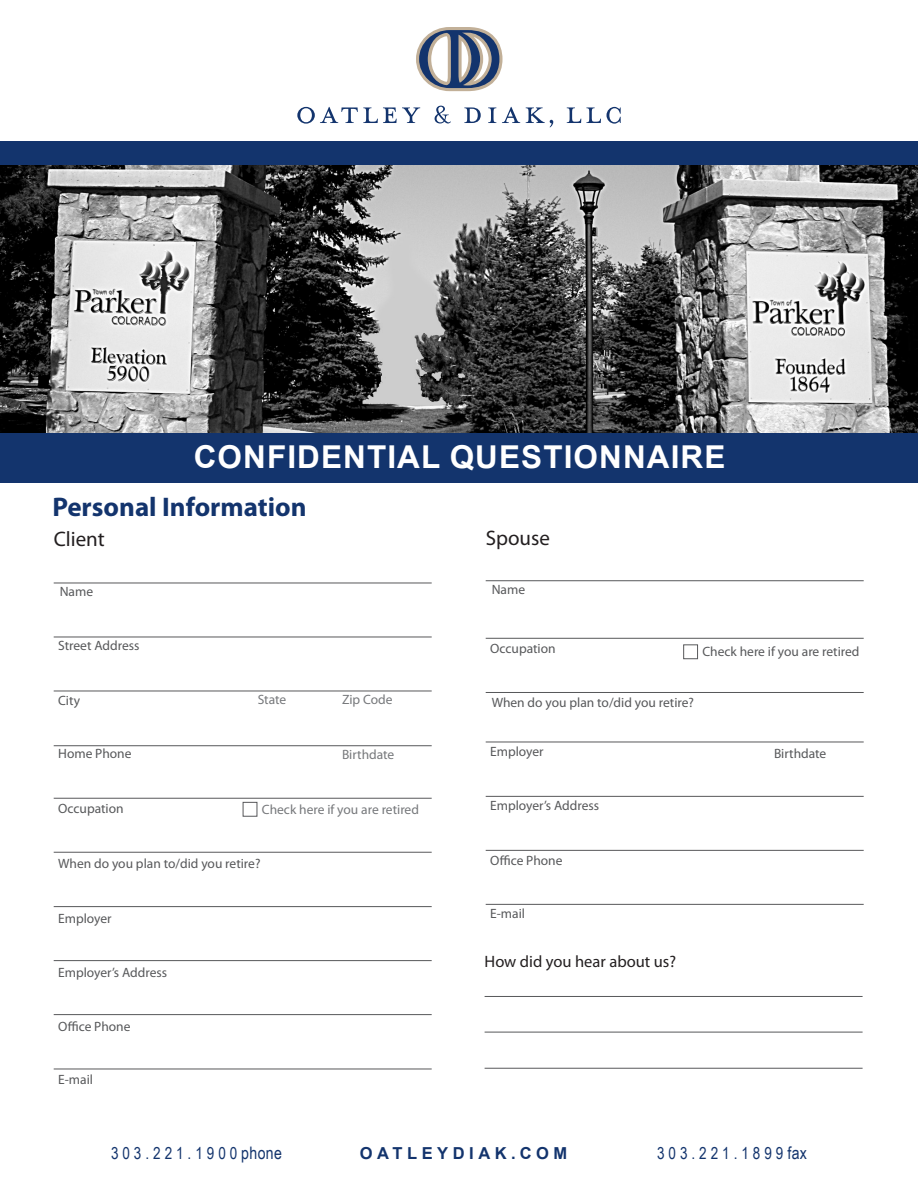
<style>
.page{position:relative;width:918px;height:1188px;background:#fff}
.page>*{position:absolute;margin:0;border:0;box-sizing:border-box;transform-origin:0 0}
.ID_Number{font:700 31.5px "Arial";letter-spacing:.035em;color:#fff}
.t1{font:700 27px "Myriad Pro";color:#13346d}
.t2{font:21px "Myriad Pro";color:#231f20}
.t3{font:16.5px "Arial Narrow";letter-spacing:.24em;color:#13346d}
.t4{font:16.5px "Myriad Pro";color:#231f20}
.t5{font:700 16.5px "Arial";letter-spacing:.275em;color:#13346d}
.t6{font:13.5px "Myriad Pro";color:#57585a}
.t7{font:13.5px "Myriad Pro";color:#76787b}
.s1{font-size:17.25px}
</style>
<div class="page">
<svg style="left:416px;top:27px;width:87px;height:64px"></svg>
<svg style="left:297px;top:106px;width:324px;height:21px"></svg>
<div style="left:0;top:141px;width:918px;height:22px;background:#13346d"></div>
<div style="left:0;top:144px;width:918px;height:22px;background:#13346d"></div>
<hr style="left:54px;top:583px;width:378px;height:1px;background:#57585a">
<hr style="left:54px;top:745px;width:378px;height:1px;background:#57585a">
<hr style="left:54px;top:906px;width:378px;height:1px;background:#57585a">
<hr style="left:54px;top:637px;width:378px;height:1px;background:#57585a">
<hr style="left:54px;top:798px;width:378px;height:1px;background:#57585a">
<hr style="left:54px;top:960px;width:378px;height:1px;background:#57585a">
<hr style="left:54px;top:691px;width:378px;height:1px;background:#57585a">
<hr style="left:54px;top:852px;width:378px;height:1px;background:#57585a">
<hr style="left:54px;top:1014px;width:378px;height:1px;background:#57585a">
<hr style="left:54px;top:1069px;width:378px;height:1px;background:#57585a">
<hr style="left:486px;top:692px;width:378px;height:1px;background:#57585a">
<hr style="left:486px;top:796px;width:378px;height:1px;background:#57585a">
<hr style="left:486px;top:638px;width:378px;height:1px;background:#57585a">
<hr style="left:486px;top:850px;width:378px;height:1px;background:#57585a">
<hr style="left:486px;top:580px;width:378px;height:1px;background:#57585a">
<hr style="left:486px;top:742px;width:378px;height:1px;background:#57585a">
<hr style="left:486px;top:904px;width:378px;height:1px;background:#57585a">
<div style="left:683px;top:644px;width:15px;height:15px;border:1px solid #57585a"></div>
<div style="left:243px;top:802px;width:14px;height:15px;border:1px solid #57585a"></div>
<hr style="left:485px;top:996px;width:378px;height:1px;background:#57585a">
<hr style="left:485px;top:1032px;width:378px;height:1px;background:#57585a">
<hr style="left:485px;top:1068px;width:378px;height:1px;background:#57585a">
<img style="left:0;top:166px;width:918px;height:268px">
<div style="left:0;top:434px;width:918px;height:49px;background:#13346d"></div>
<p class="ID_Number" style="left:194px;top:434px;width:533px">CONFIDENTIAL QUESTIONNAIRE</p>
<p class="t1" style="left:52px;top:490px;width:256px">Personal Information</p>
<p class="t2" style="left:54px;top:526px;width:53px">Client</p>
<p class="t6" style="left:60px;top:584px;width:35px">Name</p>
<p class="t6" style="left:58px;top:638px;width:83px">Street Address</p>
<p class="t6" style="left:58px;top:692px;width:23px">City</p>
<p class="t7" style="left:258px;top:691px;width:30px">State</p>
<p class="t7" style="left:342px;top:691px;width:52px">Zip Code</p>
<p class="t6" style="left:58px;top:746px;width:75px">Home Phone</p>
<p class="t6" style="left:58px;top:800px;width:67px">Occupation</p>
<p class="t7" style="left:342px;top:746px;width:54px">Birthdate</p>
<p class="t7" style="left:262px;top:801px;width:159px">Check here if you are retired</p>
<p class="t6" style="left:58px;top:855px;width:204px">When do you plan to/did you retire?</p>
<p class="t6" style="left:58px;top:910px;width:55px">Employer</p>
<p class="t6" style="left:58px;top:964px;width:110px">Employer’s Address</p>
<p class="t6" style="left:58px;top:1018px;width:74px">Office Phone</p>
<p class="t6" style="left:58px;top:1072px;width:36px">E-mail</p>
<p class="t2" style="left:486px;top:525px;width:66px">Spouse</p>
<p class="t6" style="left:492px;top:581px;width:35px">Name</p>
<p class="t6" style="left:490px;top:640px;width:67px">Occupation</p>
<p class="t6" style="left:702px;top:644px;width:159px">Check here if you are retired</p>
<p class="t6" style="left:492px;top:695px;width:204px">When do you plan to/did you retire?</p>
<p class="t6" style="left:490px;top:743px;width:55px">Employer</p>
<p class="t6" style="left:774px;top:746px;width:54px">Birthdate</p>
<p class="t6" style="left:490px;top:798px;width:110px">Employer’s Address</p>
<p class="t6" style="left:490px;top:852px;width:74px">Office Phone</p>
<p class="t6" style="left:490px;top:905px;width:36px">E-mail</p>
<p class="t4" style="left:485px;top:952px;width:193px">How did you hear about us?</p>
<p class="t3" style="left:111px;top:1141px;width:173px">303.221.1900<span class="s1">phone</span></p>
<p class="t5" style="left:360px;top:1141px;width:209px">OATLEYDIAK.COM</p>
<p class="t3" style="left:657px;top:1141px;width:151px">303.221.1899<span class="s1">fax</span></p>
</div>
